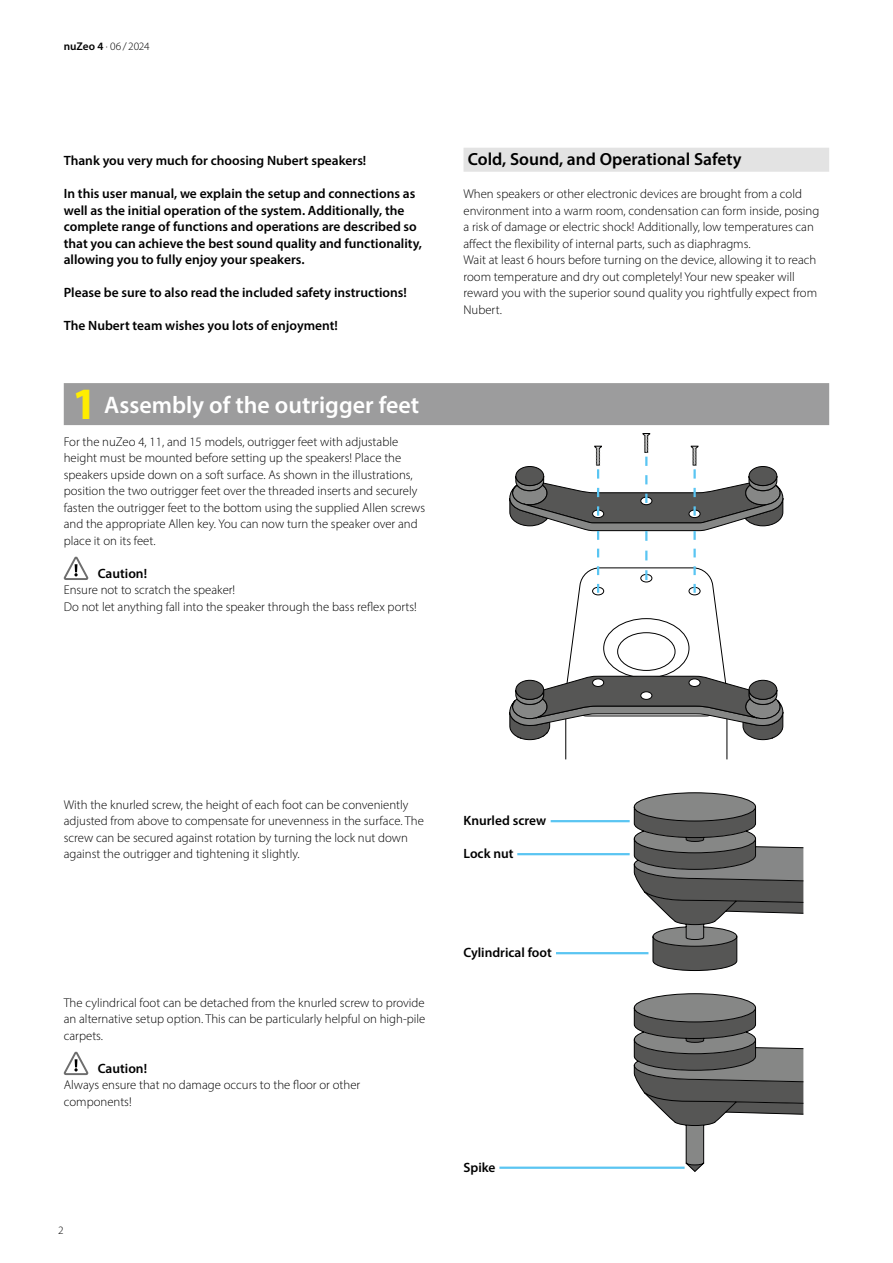
<style>
.page{position:relative;width:893px;height:1263px;background:#fff}
.page>*{position:absolute;margin:0;border:0;box-sizing:border-box;transform-origin:0 0}
.t1{font:600 24px "Myriad Pro";color:#fff}
.t2{font:600 17.55px "Myriad Pro";color:#000}
.t3{font:600 13.5px/16.5px "Myriad Pro";color:#000}
.t4{font:300 12.75px/16.5px "Myriad Pro";color:#000}
.t5{font:300 11.25px "Myriad Pro";letter-spacing:-.01em;color:#000}
.s1{font-weight:600}
.s2{font-weight:700;font-size:45px;color:#ffed00}
</style>
<div class="page">
<svg style="left:63px;top:556px;width:26px;height:24px"></svg>
<svg style="left:63px;top:1051px;width:26px;height:25px"></svg>
<div style="left:64px;top:383px;width:765px;height:42px;background:#9c9c9d"></div>
<hr style="left:551px;top:820px;width:79px;height:2px;background:#5ac5f2">
<hr style="left:517px;top:853px;width:113px;height:2px;background:#5ac5f2">
<hr style="left:556px;top:952px;width:92px;height:2px;background:#5ac5f2">
<hr style="left:499px;top:1166px;width:186px;height:3px;background:#5ac5f2">
<div style="left:463px;top:148px;width:366px;height:24px;background:#e3e3e3"></div>
<svg style="left:509px;top:433px;width:275px;height:327px"></svg>
<svg style="left:633px;top:792px;width:171px;height:380px"></svg>
<p class="t5" style="left:64px;top:39px;width:87px"><span class="s1">nuZeo 4</span> · 06 / 2024</p>
<p class="t3" style="left:64px;top:152px;width:304px">Thank you very much for choosing Nubert speakers!</p>
<p class="t3" style="left:64px;top:185px;width:360px">In this user manual, we explain the setup and connections as well as the initial operation of the system. Additionally, the complete range of functions and operations are described so that you can achieve the best sound quality and functionality, allowing you to fully enjoy your speakers.</p>
<p class="t3" style="left:64px;top:284px;width:345px">Please be sure to also read the included safety instructions!</p>
<p class="t3" style="left:64px;top:317px;width:276px">The Nubert team wishes you lots of enjoyment!</p>
<h1 class="t1" style="left:72px;top:389px;width:348px"><span class="s2">1</span> Assembly of the outrigger feet</h1>
<p class="t4" style="left:64px;top:433px;width:363px">For the nuZeo 4, 11, and 15 models, outrigger feet with adjustable height must be mounted before setting up the speakers! Place the speakers upside down on a soft surface. As shown in the illustrations, position the two outrigger feet over the threaded inserts and securely fasten the outrigger feet to the bottom using the supplied Allen screws and the appropriate Allen key. You can now turn the speaker over and place it on its feet.</p>
<p class="t3" style="left:98px;top:565px;width:51px">Caution!</p>
<p class="t4" style="left:64px;top:582px;width:355px">Ensure not to scratch the speaker!<br>Do not let anything fall into the speaker through the bass reflex ports!</p>
<h2 class="t2" style="left:468px;top:148px;width:275px">Cold, Sound, and Operational Safety</h2>
<p class="t4" style="left:463px;top:186px;width:357px">When speakers or other electronic devices are brought from a cold environment into a warm room, condensation can form inside, posing a risk of damage or electric shock! Additionally, low temperatures can affect the flexibility of internal parts, such as diaphragms.<br>Wait at least 6 hours before turning on the device, allowing it to reach room temperature and dry out completely! Your new speaker will reward you with the superior sound quality you rightfully expect from Nubert.</p>
<p class="t4" style="left:64px;top:796px;width:362px">With the knurled screw, the height of each foot can be conveniently adjusted from above to compensate for unevenness in the surface. The screw can be secured against rotation by turning the lock nut down against the outrigger and tightening it slightly.</p>
<p class="t4" style="left:64px;top:994px;width:363px;text-align:justify">The cylindrical foot can be detached from the knurled screw to provide an alternative setup option. This can be particularly helpful on high-pile carpets.</p>
<p class="t3" style="left:98px;top:1060px;width:51px">Caution!</p>
<p class="t4" style="left:64px;top:1077px;width:298px">Always ensure that no damage occurs to the floor or other components!</p>
<p class="t5" style="left:58px;top:1223px;width:7px">2</p>
<p class="t3" style="left:463px;top:812px;width:84px">Knurled screw</p>
<p class="t3" style="left:463px;top:845px;width:51px">Lock nut</p>
<p class="t3" style="left:463px;top:944px;width:90px">Cylindrical foot</p>
<p class="t3" style="left:463px;top:1159px;width:34px">Spike</p>
</div>
